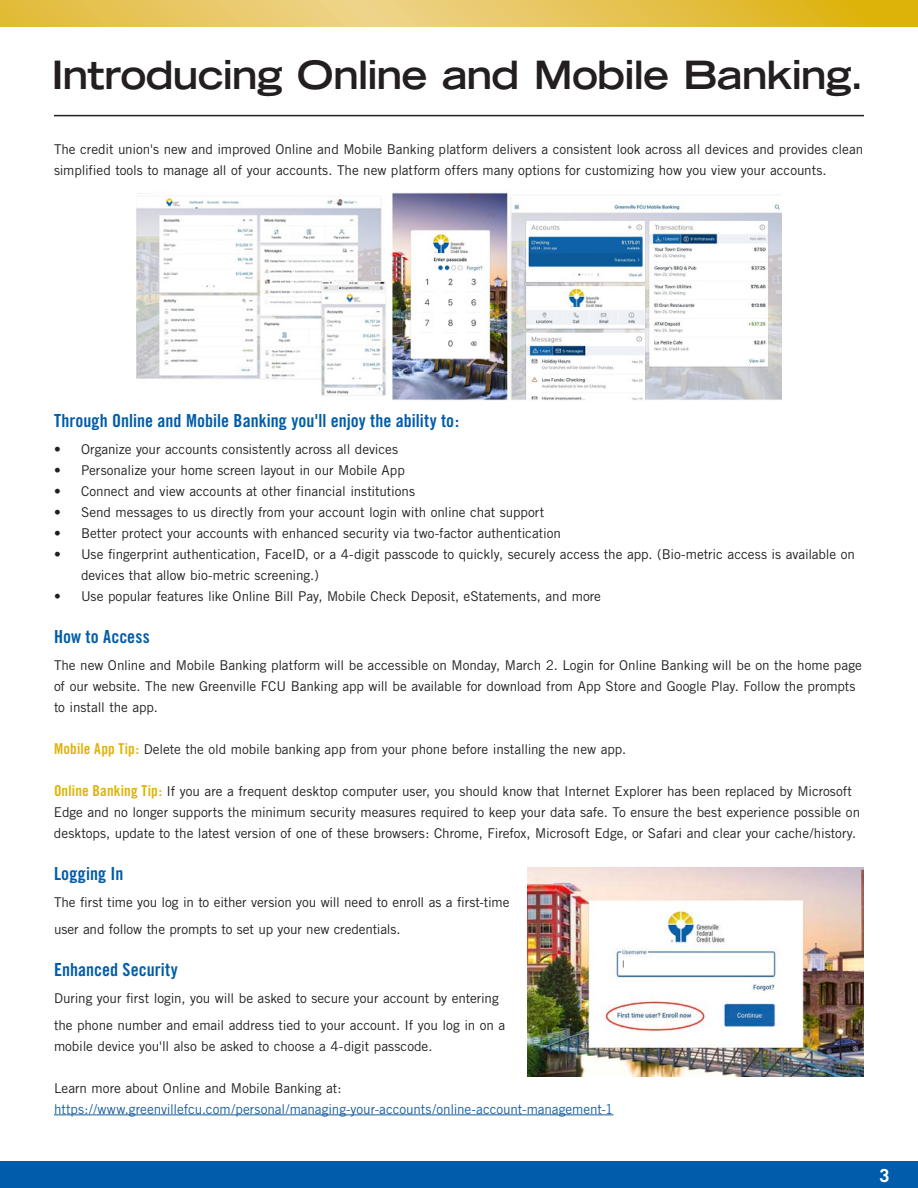
<style>
.page{position:relative;width:918px;height:1188px;background:#fff}
.page>*{position:absolute;margin:0;border:0;box-sizing:border-box;transform-origin:0 0}
.t1{font:700 expanded 39px "Trade Gothic LH";letter-spacing:-.03em;color:#231f20}
.Copy{font:18px "Trade Gothic Bold Cond Twenty";color:#015dab}
.t2{font:700 18px "Trade Gothic";color:#fff}
.Copy-2{font:13.5px/21px "Trade Gothic";letter-spacing:-.005em;color:#231f20}
.Copy-3{font:13.5px "Trade Gothic";letter-spacing:-.005em;color:#175d9e}
.s1{font-family:"Trade Gothic Bold Cond Twenty";font-size:15px;color:#deb308}
</style>
<div class="page">
<hr style="left:54px;top:1115px;width:559px;height:1px;background:#175d9e">
<hr style="left:54px;top:115px;width:810px;height:1px;background:#231f20">
<img style="left:528px;top:868px;width:336px;height:209px">
<img style="left:136px;top:192px;width:646px;height:209px">
<div style="left:0;top:1161px;width:918px;height:27px;background:#015dab"></div>
<svg style="left:0;top:0;width:918px;height:27px;background:#e6c352"></svg>
<p class="t1" style="left:51px;top:50px;width:814px">Introducing Online and Mobile Banking.</p>
<p class="Copy-2" style="left:54px;top:138px;width:811px">The credit union's new and improved Online and Mobile Banking platform delivers a consistent look across all devices and provides clean simplified tools to manage all of your accounts. The new platform offers many options for customizing how you view your accounts.</p>
<p class="Copy" style="left:54px;top:409px;width:407px">Through Online and Mobile Banking you'll enjoy the ability to:</p>
<p class="Copy-2" style="left:54px;top:438px;width:346px">• Organize your accounts consistently across all devices</p>
<p class="Copy-2" style="left:54px;top:459px;width:352px">• Personalize your home screen layout in our Mobile App</p>
<p class="Copy-2" style="left:54px;top:480px;width:363px">• Connect and view accounts at other financial institutions</p>
<p class="Copy-2" style="left:54px;top:501px;width:492px">• Send messages to us directly from your account login with online chat support</p>
<p class="Copy-2" style="left:54px;top:522px;width:508px">• Better protect your accounts with enhanced security via two-factor authentication</p>
<p class="Copy-2" style="left:81px;top:543px;width:776px;text-indent:-27px">• Use fingerprint authentication, FaceID, or a 4-digit passcode to quickly, securely access the app. (Bio-metric access is available on devices that allow bio-metric screening.)</p>
<p class="Copy-2" style="left:54px;top:585px;width:549px">• Use popular features like Online Bill Pay, Mobile Check Deposit, eStatements, and more</p>
<p class="Copy" style="left:54px;top:625px;width:97px">How to Access</p>
<p class="Copy-2" style="left:54px;top:654px;width:809px">The new Online and Mobile Banking platform will be accessible on Monday, March 2. Login for Online Banking will be on the home page of our website. The new Greenville FCU Banking app will be available for download from App Store and Google Play. Follow the prompts to install the app.</p>
<p class="Copy-2" style="left:54px;top:738px;width:574px"><span class="s1">Mobile App Tip:</span> Delete the old mobile banking app from your phone before installing the new app.</p>
<p class="Copy-2" style="left:54px;top:780px;width:808px"><span class="s1">Online Banking Tip:</span> If you are a frequent desktop computer user, you should know that Internet Explorer has been replaced by Microsoft<br>Edge and no longer supports the minimum security measures required to keep your data safe. To ensure the best experience possible on desktops, update to the latest version of one of these browsers: Chrome, Firefox, Microsoft Edge, or Safari and clear your cache/history.</p>
<p class="Copy" style="left:54px;top:862px;width:71px">Logging In</p>
<p class="Copy-2" style="left:54px;top:888px;width:457px;line-height:27px">The first time you log in to either version you will need to enroll as a first-time user and follow the prompts to set up your new credentials.</p>
<p class="Copy" style="left:54px;top:958px;width:125px">Enhanced Security</p>
<p class="Copy-2" style="left:54px;top:984px;width:453px;line-height:27px">During your first login, you will be asked to secure your account by entering the phone number and email address tied to your account. If you log in on a</p>
<p class="Copy-2" style="left:54px;top:1035px;width:380px">mobile device you'll also be asked to choose a 4-digit passcode.</p>
<p class="Copy-2" style="left:54px;top:1077px;width:289px">Learn more about Online and Mobile Banking at:</p>
<p class="Copy-3" style="left:54px;top:1101px;width:561px">https://www.greenvillefcu.com/personal/managing-your-accounts/online-account-management-1</p>
<p class="t2" style="left:879px;top:1165px;width:12px">3</p>
</div>
